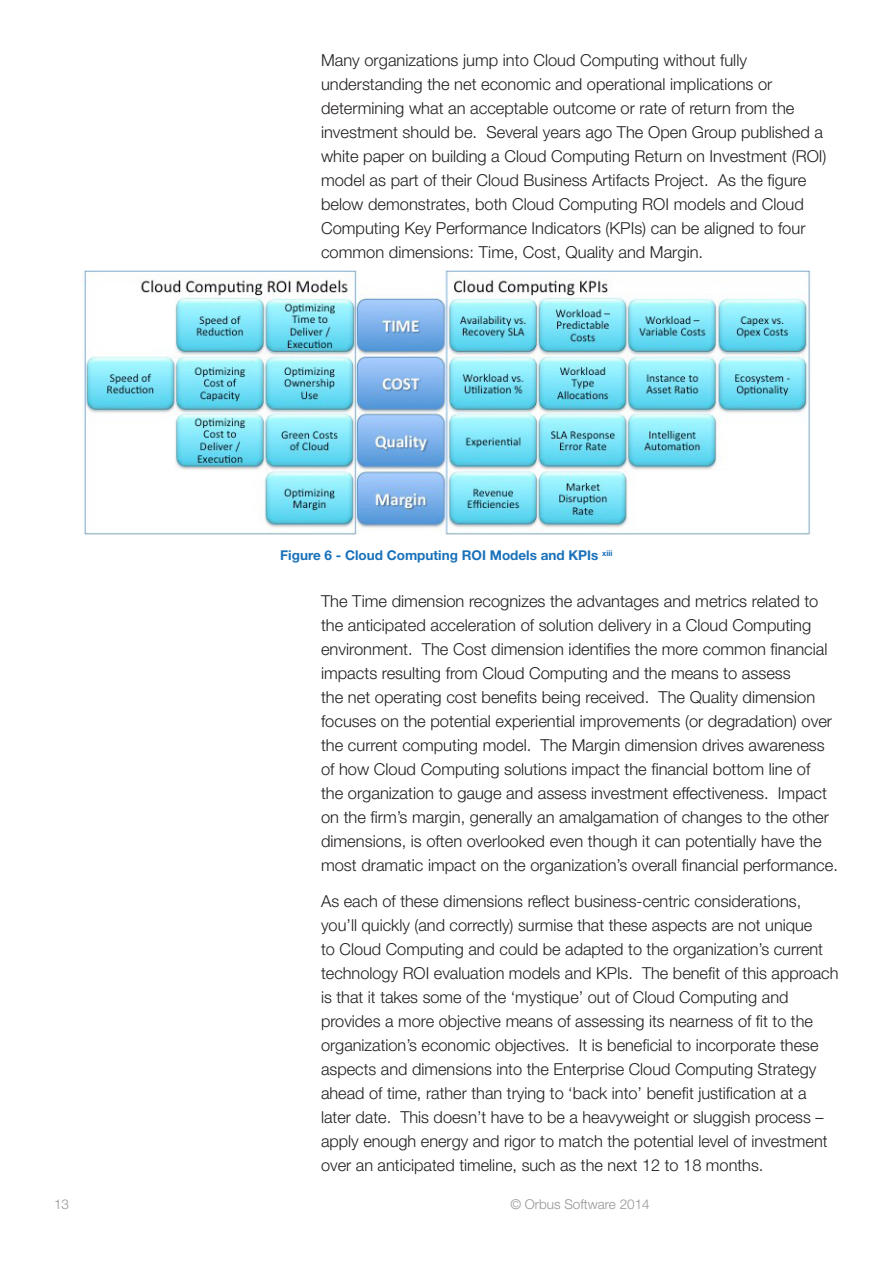
<style>
.page{position:relative;width:893px;height:1263px;background:#fff}
.page>*{position:absolute;margin:0;border:0;box-sizing:border-box;transform-origin:0 0}
.t1{font:300 16.5px/24px "Helvetica Neue LT Std";color:#231f20}
.t2{font:700 13.5px "Helvetica Neue LT Std";color:#1971ba}
.t3{font:300 13.5px "Helvetica Neue LT Std";color:#939598}
</style>
<div class="page">
<img style="left:82px;top:270px;width:729px;height:265px">
<p class="t1" style="left:321px;top:48px;width:507px">Many organizations jump into Cloud Computing without fully understanding the net economic and operational implications or determining what an acceptable outcome or rate of return from the investment should be. Several years ago The Open Group published a white paper on building a Cloud Computing Return on Investment (ROI) model as part of their Cloud Business Artifacts Project. As the figure below demonstrates, both Cloud Computing ROI models and Cloud Computing Key Performance Indicators (KPIs) can be aligned to four common dimensions: Time, Cost, Quality and Margin.</p>
<p class="t2" style="left:280px;top:547px;width:334px">Figure 6 - Cloud Computing ROI Models and KPIs <sup>xiii</sup></p>
<p class="t1" style="left:321px;top:588px;width:518px">The Time dimension recognizes the advantages and metrics related to the anticipated acceleration of solution delivery in a Cloud Computing environment. The Cost dimension identifies the more common financial impacts resulting from Cloud Computing and the means to assess<br>the net operating cost benefits being received. The Quality dimension focuses on the potential experiential improvements (or degradation) over the current computing model. The Margin dimension drives awareness of how Cloud Computing solutions impact the financial bottom line of<br>the organization to gauge and assess investment effectiveness. Impact on the firm’s margin, generally an amalgamation of changes to the other dimensions, is often overlooked even though it can potentially have the most dramatic impact on the organization’s overall financial performance.</p>
<p class="t1" style="left:321px;top:889px;width:519px">As each of these dimensions reflect business-centric considerations, you’ll quickly (and correctly) surmise that these aspects are not unique<br>to Cloud Computing and could be adapted to the organization’s current technology ROI evaluation models and KPIs. The benefit of this approach is that it takes some of the ‘mystique’ out of Cloud Computing and provides a more objective means of assessing its nearness of fit to the organization’s economic objectives. It is beneficial to incorporate these aspects and dimensions into the Enterprise Cloud Computing Strategy ahead of time, rather than trying to ‘back into’ benefit justification at a later date. This doesn’t have to be a heavyweight or sluggish process – apply enough energy and rigor to match the potential level of investment over an anticipated timeline, such as the next 12 to 18 months.</p>
<p class="t3" style="left:54px;top:1196px;width:17px">13</p>
<p class="t3" style="left:510px;top:1196px;width:141px">© Orbus Software 2014</p>
</div>
